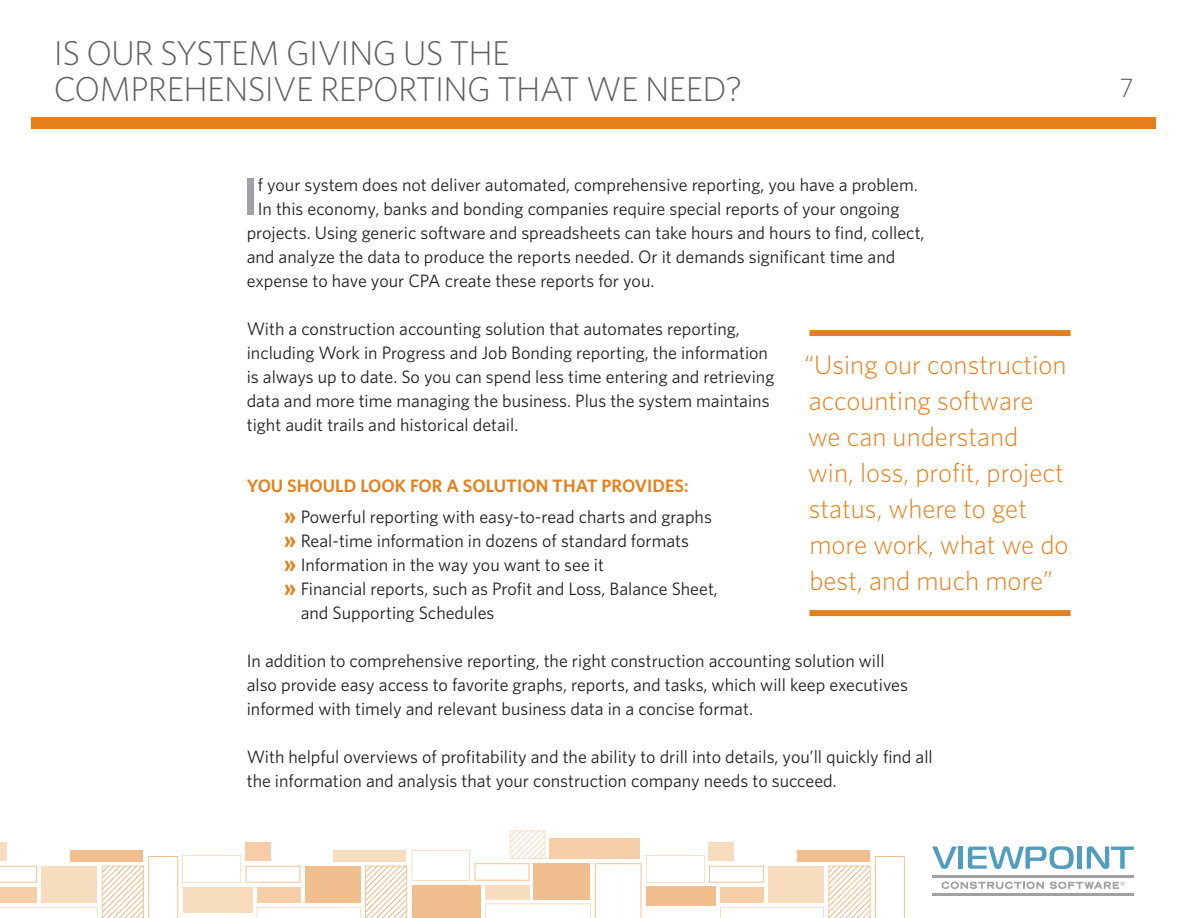
<style>
.page{position:relative;width:1188px;height:918px;background:#fff}
.page>*{position:absolute;margin:0;border:0;box-sizing:border-box;transform-origin:0 0}
.body_copy{font:600 52.5px "Whitney";color:#a0a1a5}
.t1{font:300 34.5px/36px "Whitney";letter-spacing:-.02em;color:#5f5f62}
.all_caps_subhead{font:300 27px/36px "Whitney";color:#e4801b}
.t2{font:300 27px "Whitney";color:#5f5f62}
.body_copy-2{font:18px/24px "Whitney";color:#231f20}
.all_caps_subhead-2{font:600 18px "Whitney";color:#e4801b}
.s1{font-weight:700;font-size:21px;color:#e4801b}
</style>
<div class="page">
<svg style="left:0;top:831px;width:905px;height:87px"></svg>
<svg style="left:932px;top:847px;width:25px;height:22px"></svg>
<hr style="left:959px;top:847px;width:4px;height:22px;background:#529cbe">
<svg style="left:968px;top:846px;width:106px;height:23px"></svg>
<div style="left:1077px;top:847px;width:5px;height:22px;background:#529cbe"></div>
<svg style="left:1087px;top:846px;width:47px;height:23px"></svg>
<svg style="left:942px;top:882px;width:102px;height:7px"></svg>
<svg style="left:1050px;top:882px;width:75px;height:7px"></svg>
<hr style="left:932px;top:875px;width:202px;height:2px;background:#a0a1a5">
<hr style="left:932px;top:893px;width:202px;height:3px;background:#a0a1a5">
<div style="left:32px;top:117px;width:1124px;height:12px;background:#e4801b"></div>
<div style="left:809px;top:330px;width:262px;height:6px;background:#e4801b"></div>
<div style="left:809px;top:610px;width:262px;height:6px;background:#e4801b"></div>
<p class="t1" style="left:54px;top:34px;width:690px">IS OUR SYSTEM GIVING US THE<br>COMPREHENSIVE REPORTING THAT WE NEED?</p>
<p class="body_copy" style="left:243px;top:162px;width:17px">I</p>
<p class="body_copy-2" style="left:258px;top:172px;width:662px">f your system does not deliver automated, comprehensive reporting, you have a problem.</p>
<p class="body_copy-2" style="left:258px;top:196px;width:643px">In this economy, banks and bonding companies require special reports of your ongoing</p>
<p class="body_copy-2" style="left:247px;top:220px;width:679px">projects. Using generic software and spreadsheets can take hours and hours to find, collect,</p>
<p class="body_copy-2" style="left:247px;top:244px;width:650px">and analyze the data to produce the reports needed. Or it demands significant time and</p>
<p class="body_copy-2" style="left:247px;top:268px;width:409px">expense to have your CPA create these reports for you.</p>
<p class="body_copy-2" style="left:247px;top:316px;width:529px">With a construction accounting solution that automates reporting, including Work in Progress and Job Bonding reporting, the information is always up to date. So you can spend less time entering and retrieving data and more time managing the business. Plus the system maintains tight audit trails and historical detail.</p>
<p class="all_caps_subhead" style="left:804px;top:346px;width:266px">“Using our construction accounting software<br>we can understand<br>win, loss, profit, project status, where to get more work, what we do best, and much more”</p>
<p class="all_caps_subhead-2" style="left:247px;top:474px;width:443px">YOU SHOULD LOOK FOR A SOLUTION THAT PROVIDES:</p>
<p class="body_copy-2" style="left:284px;top:505px;width:429px"><span class="s1">»</span> Powerful reporting with easy-to-read charts and graphs</p>
<p class="body_copy-2" style="left:284px;top:529px;width:406px"><span class="s1">»</span> Real-time information in dozens of standard formats</p>
<p class="body_copy-2" style="left:284px;top:553px;width:321px"><span class="s1">»</span> Information in the way you want to see it</p>
<p class="body_copy-2" style="left:301px;top:577px;width:419px;text-indent:-17px"><span class="s1">»</span> Financial reports, such as Profit and Loss, Balance Sheet, and Supporting Schedules</p>
<p class="body_copy-2" style="left:247px;top:649px;width:663px">In addition to comprehensive reporting, the right construction accounting solution will also provide easy access to favorite graphs, reports, and tasks, which will keep executives informed with timely and relevant business data in a concise format.</p>
<p class="body_copy-2" style="left:247px;top:745px;width:688px">With helpful overviews of profitability and the ability to drill into details, you’ll quickly find all the information and analysis that your construction company needs to succeed.</p>
<h3 class="t2" style="left:1120px;top:70px;width:16px">7</h3>
</div>
